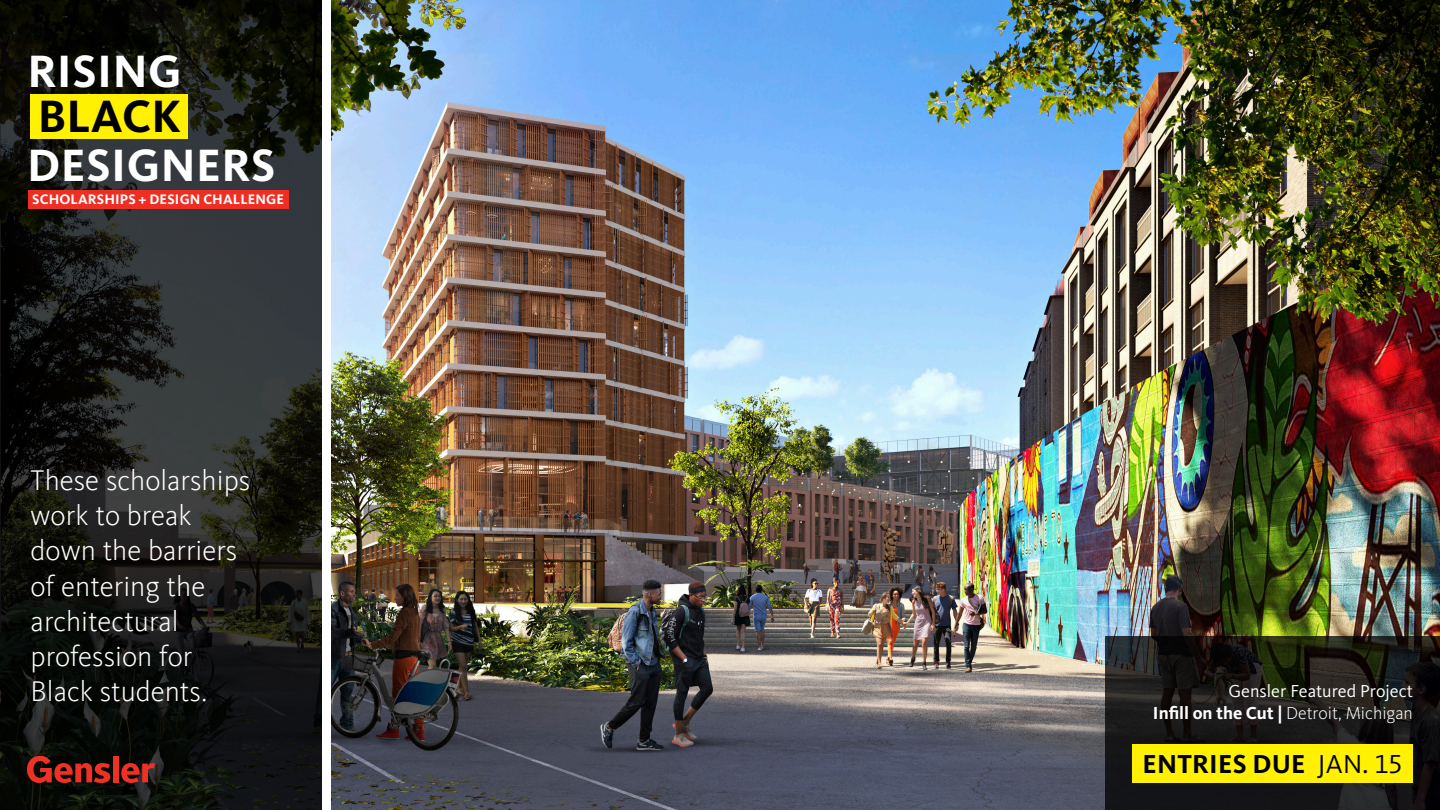
<style>
.page{position:relative;width:1440px;height:810px;background:#fff}
.page>*{position:absolute;margin:0;border:0;box-sizing:border-box;transform-origin:0 0}
.t1{font:700 47.03px/94.7px "Kievit OT";letter-spacing:.01em;color:#fff}
.t2{font:700 47.03px "Kievit OT";letter-spacing:.01em;color:#000}
.t3{font:300 29.25px/35.1px "Kievit TTF";color:#fff}
.t4{font:700 27px "Kievit OT";letter-spacing:.01em;color:#000}
.t5{font:18px "Kievit OT Light";color:#fff}
.t6{font:18px "Kievit OT";color:#fff}
.t7{font:700 14.25px "Kievit OT";letter-spacing:.01em;color:#fff}
.s1{font-family:"Kievit OT";font-weight:700}
.s2{font-weight:400}
</style>
<div class="page">
<img style="left:332px;top:0;width:1108px;height:810px">
<svg style="left:0;top:0;width:322px;height:810px;background:#1a1c1a"></svg>
<svg style="left:1106px;top:637px;width:334px;height:173px;background:#191816"></svg>
<div style="left:1132px;top:744px;width:281px;height:39px;background:#fff101"></div>
<div style="left:113px;top:756px;width:6px;height:26px;background:#ef3024"></div>
<svg style="left:121px;top:763px;width:34px;height:20px"></svg>
<svg style="left:27px;top:756px;width:83px;height:27px;background:#741b13"></svg>
<div style="left:28px;top:190px;width:261px;height:19px;background:#ee2e22"></div>
<div style="left:31px;top:94px;width:157px;height:45px;background:#fff101"></div>
<h1 class="t1" style="left:27px;top:24px;width:250px">RISING<br>DESIGNERS</h1>
<h1 class="t2" style="left:38px;top:89px;width:145px">BLACK</h1>
<p class="t7" style="left:32px;top:191px;width:253px">SCHOLARSHIPS + DESIGN CHALLENGE</p>
<p class="t3" style="left:31px;top:463px;width:221px">These scholarships work to break down the barriers of entering the architectural profession for<br>Black students.</p>
<p class="t6" style="left:1229px;top:681px;width:186px">Gensler Featured Project</p>
<p class="t5" style="left:1153px;top:703px;width:262px"><span class="s1">Infill on the Cut |</span> Detroit, Michigan</p>
<p class="t4" style="left:1143px;top:748px;width:262px">ENTRIES DUE <span class="s2">JAN. 15</span></p>
</div>
